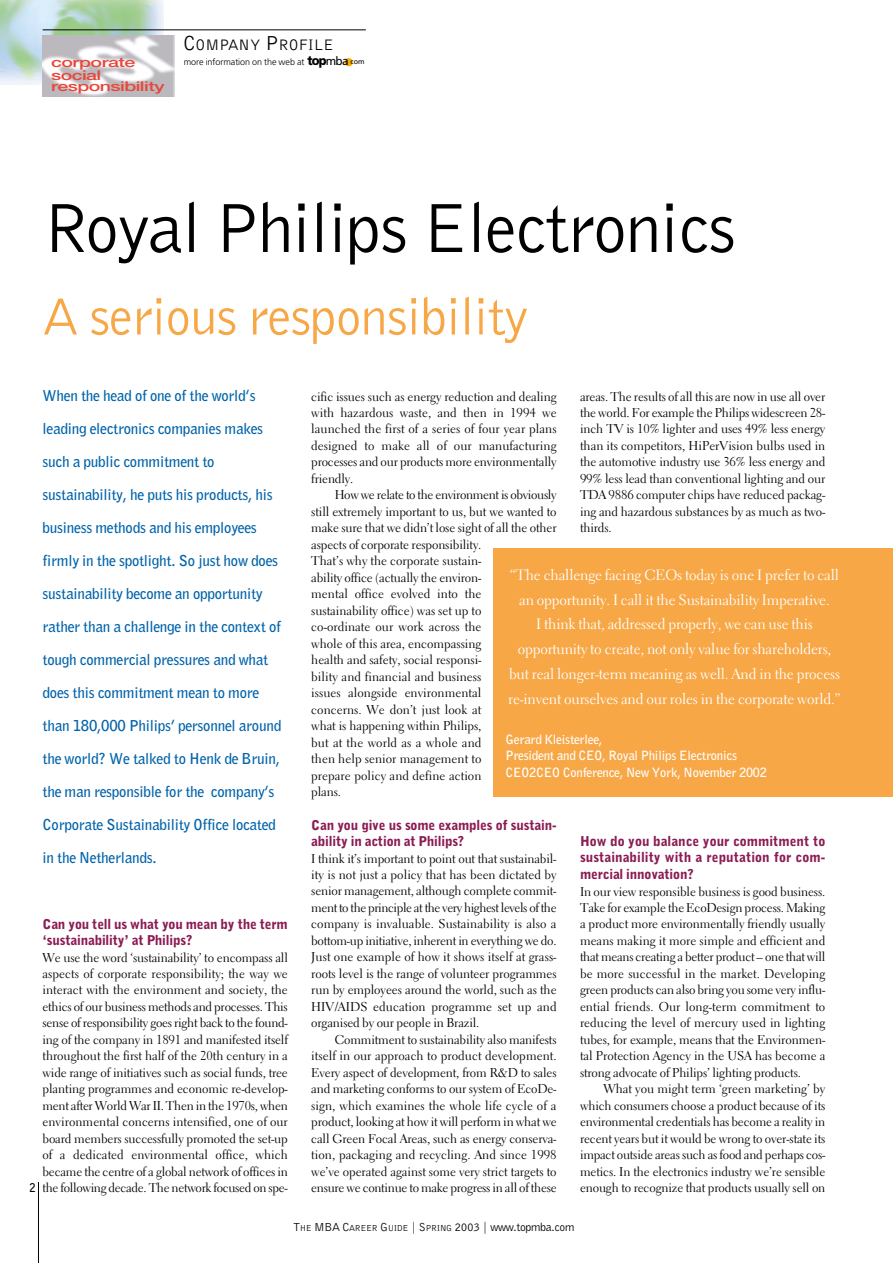
<style>
.page{position:relative;width:893px;height:1263px;background:#fff}
.page>*{position:absolute;margin:0;border:0;box-sizing:border-box;transform-origin:0 0}
.t1{font:72px "Bell Gothic BT";letter-spacing:-.03em;color:#000}
.t2{font:54px "Bell Gothic BT";letter-spacing:-.02em;color:#f7a746}
.t3{font:15.75px "Bell Gothic BT";color:#000}
.t4{font:700 15px "Bell Gothic BT";letter-spacing:-.01em;color:#0063aa}
.t5{font:15px/24.8px "Electra LH";letter-spacing:-.01em;color:#fff;text-align:center}
.t6{font:900 13.5px/16.5px "Bell Gothic BT";letter-spacing:-.01em;color:#8b1c54}
.t7{font:500 13.5px/12.9px "Helvetica Neue";letter-spacing:-.03em;color:#e8473a;scale:1.45 1}
.t8{font:12.75px/16.5px "Electra LH";letter-spacing:-.01em;color:#000;text-align:justify}
.t9{font:700 12.75px/16.5px "Bell Gothic BT";letter-spacing:-.01em;color:#fff}
.t10{font:12px "Bell Gothic BT";letter-spacing:-.03em;color:#000}
.t11{font:700 12px "Bell Gothic BT";color:#000;scale:.9 1}
.t12{font:300 9px "Frutiger";letter-spacing:-.005em;color:#000}
.s1{font-size:21px}
.s2{font-weight:900;font-size:12.9px}
.s3{font-weight:400;font-size:11.85px}
.s4{font-weight:400;font-size:7.2px}
.s5{font-size:9px}
</style>
<div class="page">
<hr style="left:38px;top:1182px;width:1px;height:81px;background:#000">
<img style="left:0;top:0;width:163px;height:85px">
<hr style="left:43px;top:29px;width:323px;height:1px;background:#000">
<div style="left:344px;top:58px;width:9px;height:8px;background:#f9ad00;border-radius:50%"></div>
<img style="left:43px;top:36px;width:131px;height:60px">
<div style="left:493px;top:548px;width:399px;height:248px;background:#f7a746"></div>
<p class="t7" style="left:51px;top:57px;width:60px">corporate social</p>
<p class="t7" style="left:51px;top:81px;width:80px">responsibility</p>
<p class="t3" style="left:183px;top:39px;width:152px"><span class="s1">C</span>OMPANY <span class="s1">P</span>ROFILE</p>
<p class="t12" style="left:184px;top:58px;width:182px">more information on the web at <span class="s2">top</span><span class="s3">mba</span> <span class="s4">com</span></p>
<h1 class="t1" style="left:43px;top:203px;width:694px">Royal Philips Electronics</h1>
<h2 class="t2" style="left:43px;top:298px;width:487px">A serious responsibility</h2>
<p class="t4" style="left:43px;top:390px;width:214px">When the head of one of the world’s</p>
<p class="t4" style="left:43px;top:423px;width:222px">leading electronics companies makes</p>
<p class="t4" style="left:43px;top:456px;width:173px">such a public commitment to</p>
<p class="t4" style="left:43px;top:489px;width:232px">sustainability, he puts his products, his</p>
<p class="t4" style="left:43px;top:522px;width:216px">business methods and his employees</p>
<p class="t4" style="left:43px;top:555px;width:237px">firmly in the spotlight. So just how does</p>
<p class="t4" style="left:43px;top:588px;width:221px">sustainability become an opportunity</p>
<p class="t4" style="left:43px;top:621px;width:240px">rather than a challenge in the context of</p>
<p class="t4" style="left:43px;top:654px;width:227px">tough commercial pressures and what</p>
<p class="t4" style="left:43px;top:687px;width:218px">does this commitment mean to more</p>
<p class="t4" style="left:43px;top:720px;width:240px">than 180,000 Philips’ personnel around</p>
<p class="t4" style="left:43px;top:753px;width:239px">the world? We talked to Henk de Bruin,</p>
<p class="t4" style="left:43px;top:786px;width:233px">the man responsible for the company’s</p>
<p class="t4" style="left:43px;top:819px;width:235px">Corporate Sustainability Office located</p>
<p class="t4" style="left:43px;top:852px;width:116px">in the Netherlands.</p>
<p class="t6" style="left:43px;top:917px;width:247px">Can you tell us what you mean by the term ‘sustainability’ at Philips?</p>
<p class="t8" style="left:43px;top:950px;width:247px">We use the word ‘sustainability’ to encompass all aspects of corporate responsibility; the way we interact with the environment and society, the ethics of our business methods and processes. This sense of responsibility goes right back to the found&shy;ing of the company in 1891 and manifested itself throughout the first half of the 20th century in a wide range of initiatives such as social funds, tree planting programmes and economic re-develop&shy;ment after World War II. Then in the 1970s, when environmental concerns intensified, one of our board members successfully promoted the set-up of a dedicated environmental office, which became the centre of a global network of offices in the following decade. The network focused on spe-</p>
<p class="t11" style="left:29px;top:1184px;width:8px">2</p>
<p class="t8" style="left:311px;top:389px;width:247px">cific issues such as energy reduction and dealing with hazardous waste, and then in 1994 we launched the first of a series of four year plans designed to make all of our manufacturing processes and our products more environmentally friendly.</p>
<p class="t8" style="left:311px;top:488px;width:247px;text-align:left;text-indent:23px">How we relate to the environment is obviously still extremely important to us, but we wanted to make sure that we didn’t lose sight of all the other aspects of corporate responsibility.<br>That’s why the corporate sustain-<br>ability office (actually the environ-<br>mental office evolved into the<br>sustainability office) was set up to<br>co-ordinate our work across the<br>whole of this area, encompassing<br>health and safety, social responsi-<br>bility and financial and business<br>issues alongside environmental<br>concerns. We don’t just look at<br>what is happening within Philips,<br>but at the world as a whole and<br>then help senior management to<br>prepare policy and define action<br>plans.</p>
<p class="t6" style="left:311px;top:818px;width:247px">Can you give us some examples of sustain&shy;ability in action at Philips?</p>
<p class="t8" style="left:311px;top:851px;width:247px">I think it’s important to point out that sustainabil&shy;ity is not just a policy that has been dictated by senior management, although complete commit&shy;ment to the principle at the very highest levels of the company is invaluable. Sustainability is also a bottom-up initiative, inherent in everything we do.<br>Just one example of how it shows itself at grass&shy;roots level is the range of volunteer programmes run by employees around the world, such as the HIV/AIDS education programme set up and organised by our people in Brazil.</p>
<p class="t8" style="left:311px;top:1033px;width:247px;text-indent:23px">Commitment to sustainability also manifests itself in our approach to product development.<br>Every aspect of development, from R&amp;D to sales and marketing conforms to our system of EcoDe&shy;sign, which examines the whole life cycle of a product, looking at how it will perform in what we call Green Focal Areas, such as energy conserva&shy;tion, packaging and recycling. And since 1998 we’ve operated against some very strict targets to ensure we continue to make progress in all of these</p>
<p class="t8" style="left:580px;top:389px;width:247px">areas. The results of all this are now in use all over the world. For example the Philips widescreen 28- inch TV is 10% lighter and uses 49% less energy than its competitors, HiPerVision bulbs used in the automotive industry use 36% less energy and 99% less lead than conventional lighting and our TDA 9886 computer chips have reduced packag&shy;ing and hazardous substances by as much as two&shy;thirds.</p>
<p class="t5" style="left:508px;top:564px;width:334px">“The challenge facing CEOs today is one I prefer to call an opportunity. I call it the Sustainability Imperative.<br>I think that, addressed properly, we can use this opportunity to create, not only value for shareholders, but real longer-term meaning as well. And in the process re-invent ourselves and our roles in the corporate world.”</p>
<p class="t9" style="left:505px;top:733px;width:263px">Gerard Kleisterlee,<br>President and CEO, Royal Philips Electronics<br>CEO2CEO Conference, New York, November 2002</p>
<p class="t6" style="left:580px;top:835px;width:247px;text-align:justify">How do you balance your commitment to sustainability with a reputation for com&shy;mercial innovation?</p>
<p class="t8" style="left:580px;top:884px;width:247px">In our view responsible business is good business.<br>Take for example the EcoDesign process. Making a product more environmentally friendly usually means making it more simple and efficient and that means creating a better product – one that will be more successful in the market. Developing green products can also bring you some very influ&shy;ential friends. Our long-term commitment to reducing the level of mercury used in lighting tubes, for example, means that the Environmen&shy;tal Protection Agency in the USA has become a strong advocate of Philips’ lighting products.</p>
<p class="t8" style="left:580px;top:1082px;width:247px;text-indent:23px">What you might term ‘green marketing’ by which consumers choose a product because of its environmental credentials has become a reality in recent years but it would be wrong to over-state its impact outside areas such as food and perhaps cos&shy;metics. In the electronics industry we’re sensible enough to recognize that products usually sell on</p>
<p class="t10" style="left:293px;top:1223px;width:282px">T<span class="s5">HE</span> MBA C<span class="s5">AREER</span> G<span class="s5">UIDE</span> | S<span class="s5">PRING</span> 2003 | www.topmba.com</p>
</div>
